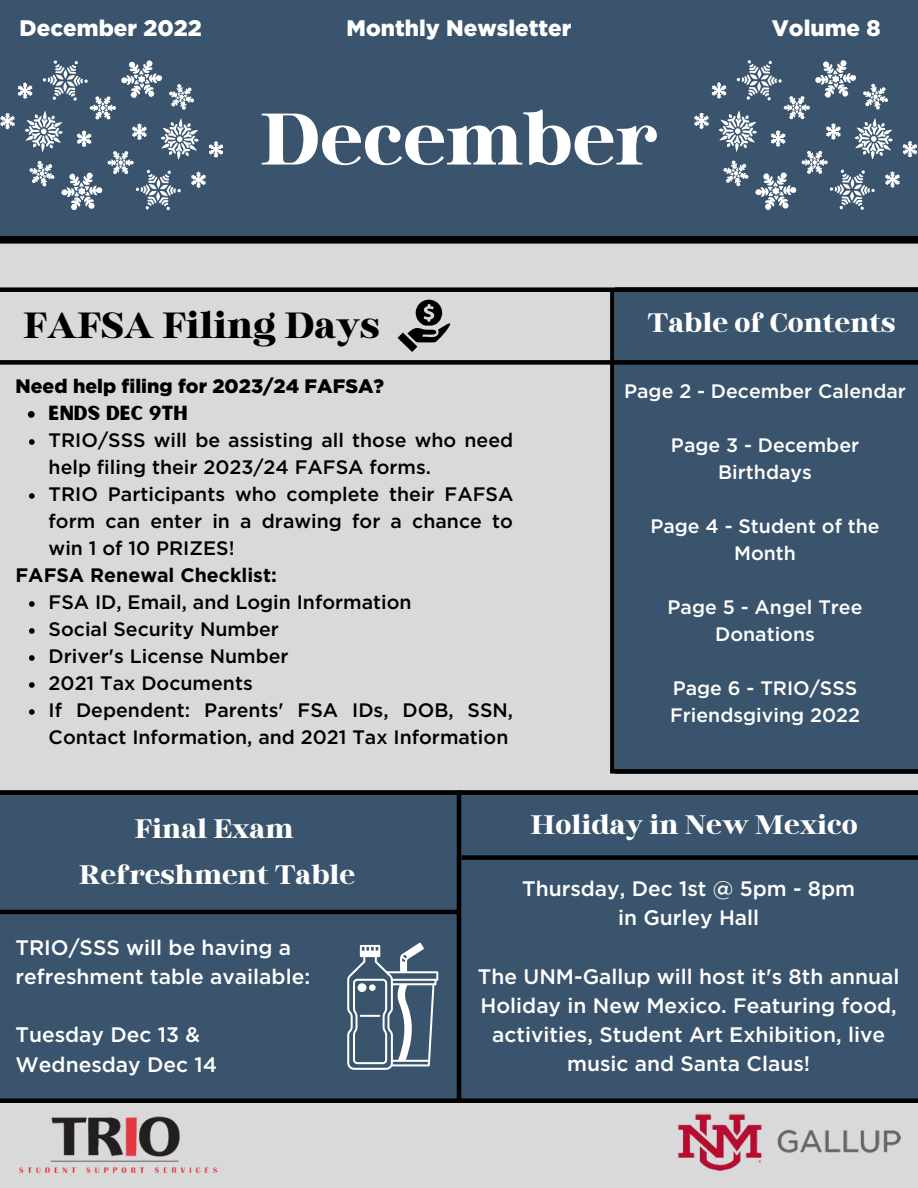
<style>
.page{position:relative;width:918px;height:1188px;background:#d9d9d9}
.page>*{position:absolute;margin:0;border:0;box-sizing:border-box;transform-origin:0 0}
.t1{font:700 90px "Binggo Wood Display";color:#fff}
.t2{font:700 45px "Binggo Wood Display";color:#000}
.t3{font:700 33px/46.2px "Binggo Wood Display";color:#fff;text-align:center}
.t4{font:900 22.5px "Gotham";color:#fff}
.t5{font:500 21px/29.2px "Gotham";color:#fff}
.t6{font:500 19.5px/27px "Gotham";color:#000}
.t7{font:500 19.5px/27px "Gotham";color:#fff;text-align:center}
.t8{font:900 19.5px "Gotham";color:#000}
.t9{font:700 19.5px "Gotham";color:#000}
.t10{font:19.5px "Sunborn Sans One";color:#000}
</style>
<div class="page">
<img style="left:19px;top:1116px;width:198px;height:57px">
<img style="left:677px;top:1113px;width:223px;height:58px">
<div style="left:0;top:232px;width:918px;height:12px;background:#000"></div>
<div style="left:615px;top:287px;width:303px;height:487px;background:#3a546d"></div>
<div style="left:0;top:0;width:918px;height:236px;background:#3a546d"></div>
<div style="left:0;top:360px;width:918px;height:5px;background:#000"></div>
<div style="left:0;top:790px;width:918px;height:310px;background:#3a546d"></div>
<hr style="left:457px;top:790px;width:4px;height:311px;background:#000">
<hr style="left:0;top:910px;width:459px;height:4px;background:#000">
<div style="left:462px;top:855px;width:456px;height:5px;background:#000"></div>
<div style="left:0;top:287px;width:918px;height:5px;background:#000"></div>
<div style="left:0;top:790px;width:918px;height:5px;background:#000"></div>
<div style="left:0;top:1098px;width:918px;height:5px;background:#000"></div>
<div style="left:610px;top:290px;width:5px;height:481px;background:#000"></div>
<div style="left:610px;top:769px;width:308px;height:5px;background:#000"></div>
<svg style="left:0;top:60px;width:223px;height:150px"></svg>
<svg style="left:694px;top:60px;width:223px;height:150px"></svg>
<svg style="left:347px;top:943px;width:91px;height:127px"></svg>
<svg style="left:398px;top:300px;width:52px;height:52px"></svg>
<svg style="left:28px;top:411px;width:7px;height:7px"></svg>
<svg style="left:29px;top:439px;width:6px;height:6px"></svg>
<svg style="left:29px;top:493px;width:6px;height:6px"></svg>
<svg style="left:29px;top:601px;width:6px;height:6px"></svg>
<svg style="left:29px;top:628px;width:6px;height:6px"></svg>
<svg style="left:29px;top:655px;width:6px;height:6px"></svg>
<svg style="left:29px;top:682px;width:6px;height:6px"></svg>
<svg style="left:29px;top:709px;width:6px;height:6px"></svg>
<p class="t4" style="left:20px;top:15px;width:184px">December 2022</p>
<p class="t4" style="left:347px;top:15px;width:226px">Monthly Newsletter</p>
<p class="t4" style="left:772px;top:15px;width:110px">Volume 8</p>
<h1 class="t1" style="left:261px;top:94px;width:398px">December</h1>
<h2 class="t2" style="left:23px;top:302px;width:358px">FAFSA Filing Days</h2>
<p class="t8" style="left:15px;top:374px;width:370px">Need help filing for 2023/24 FAFSA?</p>
<p class="t10" style="left:49px;top:401px;width:140px">ENDS DEC 9TH</p>
<p class="t6" style="left:49px;top:427px;width:466px">TRIO/SSS will be assisting all those who need help filing their 2023/24 FAFSA forms.<br>TRIO Participants who complete their FAFSA form can enter in a drawing for a chance to win 1 of 10 PRIZES!</p>
<p class="t6" style="left:49px;top:589px;width:466px">FSA ID, Email, and Login Information<br>Social Security Number<br>Driver's License Number<br>2021 Tax Documents<br>If Dependent: Parents' FSA IDs, DOB, SSN,<br>Contact Information, and 2021 Tax Information</p>
<p class="t9" style="left:15px;top:563px;width:263px">FAFSA Renewal Checklist:</p>
<h3 class="t3" style="left:648px;top:300px;width:249px">Table of Contents</h3>
<p class="t7" style="left:624px;top:377px;width:283px">Page 2 - December Calendar</p>
<p class="t7" style="left:671px;top:431px;width:190px">Page 3 - December<br>Birthdays</p>
<p class="t7" style="left:650px;top:512px;width:231px">Page 4 - Student of the<br>Month</p>
<p class="t7" style="left:668px;top:593px;width:196px">Page 5 - Angel Tree<br>Donations</p>
<p class="t7" style="left:670px;top:674px;width:191px;text-align:left">Page 6 - TRIO/SSS<br>Friendsgiving 2022</p>
<h3 class="t3" style="left:79px;top:805px;width:277px">Final Exam<br>Refreshment Table</h3>
<p class="t5" style="left:15px;top:932px;width:296px">TRIO/SSS will be having a refreshment table available:</p>
<p class="t5" style="left:15px;top:1020px;width:203px">Tuesday Dec 13 &amp;<br>Wednesday Dec 14</p>
<h3 class="t3" style="left:531px;top:801px;width:328px">Holiday in New Mexico</h3>
<p class="t5" style="left:522px;top:874px;width:335px;text-align:center">Thursday, Dec 1st @ 5pm - 8pm in Gurley Hall</p>
<p class="t5" style="left:478px;top:962px;width:423px;text-align:center">The UNM-Gallup will host it's 8th annual Holiday in New Mexico. Featuring food, activities, Student Art Exhibition, live music and Santa Claus!</p>
</div>
